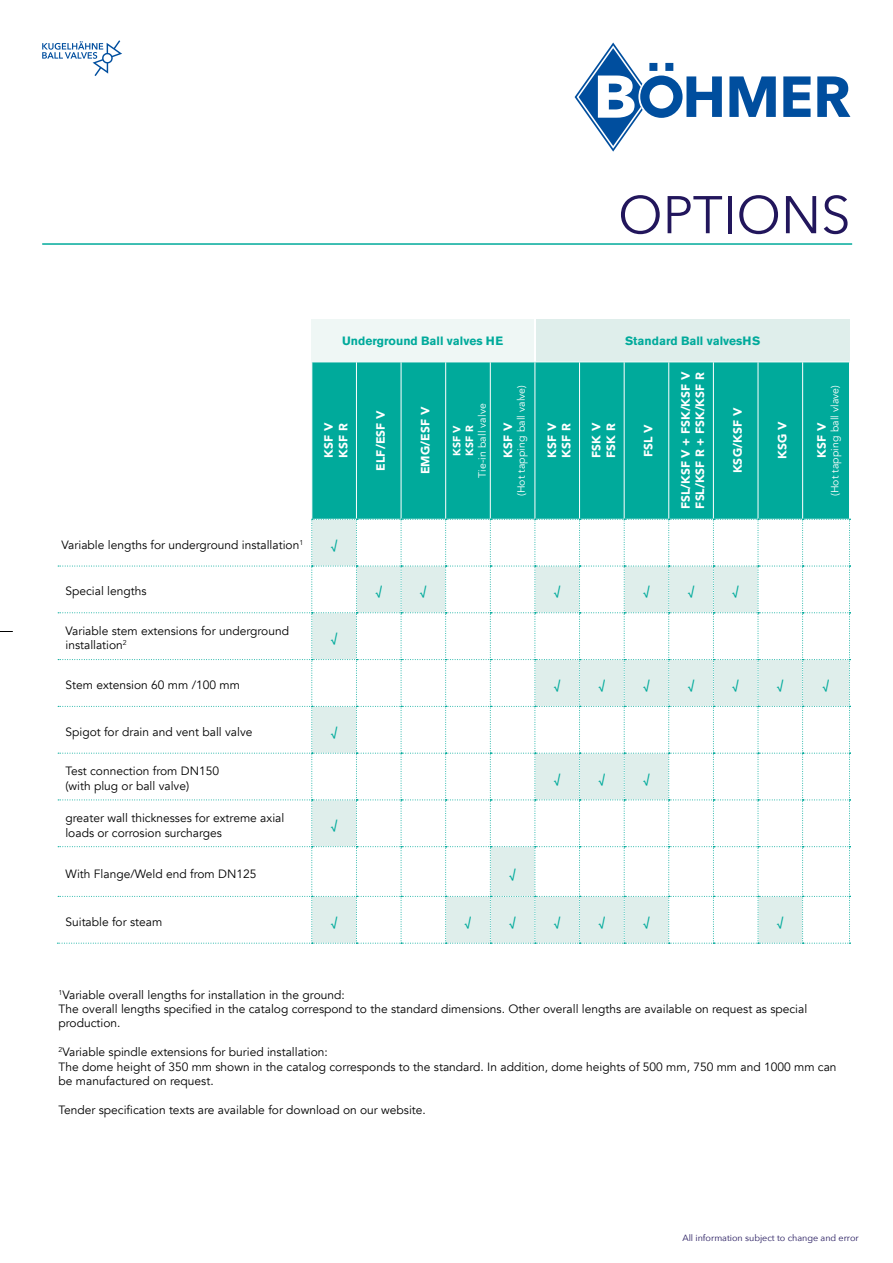
<style>
.page{position:relative;width:893px;height:1263px;background:#fff}
.page>*{position:absolute;margin:0;border:0;box-sizing:border-box;transform-origin:0 0}
.t1{font:52.5px "Avenir Next";color:#22165c}
.t2{font:12px/14.4px "Avenir";color:#000}
.t3{font:900 12px/14.4px "Avenir";letter-spacing:.01em;color:#fff}
.t4{font:700 12px "Akzidenz Grotesk BE";color:#00aa9b}
.t5{font:500 12px "Avenir";color:#00aa9b}
.t6{font:10.5px "Avenir";letter-spacing:.01em;color:#fff}
.t7{font:900 10.5px/12.6px "Avenir";color:#fff}
.t8{font:9px "Avenir Next";color:#22165c}
</style>
<div class="page">
<svg style="left:0;top:631px;width:13px;height:1px"></svg>
<svg style="left:42px;top:40px;width:80px;height:36px"></svg>
<svg style="left:817px;top:76px;width:33px;height:41px"></svg>
<svg style="left:783px;top:76px;width:28px;height:41px"></svg>
<svg style="left:729px;top:76px;width:47px;height:41px"></svg>
<svg style="left:575px;top:43px;width:147px;height:109px"></svg>
<hr style="left:42px;top:243px;width:810px;height:2px;background:#00aa9b">
<div style="left:311px;top:319px;width:223px;height:44px;background:#eff7f5"></div>
<div style="left:536px;top:319px;width:313px;height:43px;background:#dfeeeb"></div>
<div style="left:312px;top:363px;width:537px;height:156px;background:#00aa9b"></div>
<hr style="left:312px;top:362px;width:44px;height:1px;background:#fff">
<hr style="left:311px;top:362px;width:1px;height:157px;background:#fff">
<hr style="left:356px;top:362px;width:45px;height:1px;background:#fff">
<hr style="left:356px;top:362px;width:1px;height:157px;background:#fff">
<hr style="left:401px;top:362px;width:45px;height:1px;background:#fff">
<hr style="left:401px;top:362px;width:1px;height:157px;background:#fff">
<hr style="left:446px;top:362px;width:44px;height:1px;background:#fff">
<hr style="left:445px;top:362px;width:1px;height:157px;background:#fff">
<hr style="left:490px;top:362px;width:45px;height:1px;background:#fff">
<hr style="left:490px;top:362px;width:1px;height:157px;background:#fff">
<hr style="left:535px;top:362px;width:1px;height:157px;background:#fff">
<hr style="left:579px;top:362px;width:1px;height:157px;background:#fff">
<hr style="left:624px;top:362px;width:1px;height:157px;background:#fff">
<hr style="left:668px;top:362px;width:1px;height:157px;background:#fff">
<hr style="left:713px;top:362px;width:1px;height:157px;background:#fff">
<hr style="left:758px;top:362px;width:1px;height:157px;background:#fff">
<hr style="left:802px;top:362px;width:1px;height:157px;background:#fff">
<svg style="left:57px;top:519px;width:793px;height:425px"></svg>
<h1 class="t1" style="left:618px;top:171px;width:234px">OPTIONS</h1>
<p class="t4" style="left:342px;top:334px;width:162px">Underground Ball valves HE</p>
<p class="t3" style="left:321px;top:458px;width:37px;rotate:-90deg">KSF V<br>KSF R</p>
<p class="t3" style="left:373px;top:471px;width:62px;rotate:-90deg">ELF/ESF V</p>
<p class="t3" style="left:418px;top:474px;width:69px;rotate:-90deg">EMG/ESF V</p>
<p class="t6" style="left:476px;top:478px;width:76px;rotate:-90deg">Tie-in ball valve</p>
<p class="t7" style="left:450px;top:456px;width:32px;rotate:-90deg">KSF V<br>KSF R</p>
<p class="t6" style="left:515px;top:496px;width:113px;rotate:-90deg">(Hot tapping ball valve)</p>
<p class="t3" style="left:501px;top:458px;width:37px;rotate:-90deg">KSF V</p>
<p class="t4" style="left:625px;top:334px;width:137px">Standard Ball valvesHS</p>
<p class="t3" style="left:544px;top:458px;width:37px;rotate:-90deg">KSF V<br>KSF R</p>
<p class="t3" style="left:589px;top:458px;width:37px;rotate:-90deg">FSK V<br>FSK R</p>
<p class="t3" style="left:641px;top:457px;width:34px;rotate:-90deg">FSL V</p>
<p class="t3" style="left:678px;top:509px;width:139px;rotate:-90deg">FSL/KSF V + FSK/KSF V<br>FSL/KSF R + FSK/KSF R</p>
<p class="t3" style="left:730px;top:473px;width:67px;rotate:-90deg">KSG/KSF V</p>
<p class="t6" style="left:828px;top:496px;width:113px;rotate:-90deg">(Hot tapping ball vlave)</p>
<p class="t3" style="left:775px;top:459px;width:39px;rotate:-90deg">KSG V</p>
<p class="t3" style="left:814px;top:458px;width:37px;rotate:-90deg">KSF V</p>
<p class="t2" style="left:62px;top:537px;width:243px">Variable lengths for underground installation<sup>1</sup></p>
<p class="t5" style="left:331px;top:534px;width:8px">√</p>
<p class="t2" style="left:65px;top:584px;width:83px">Special lengths</p>
<p class="t5" style="left:376px;top:581px;width:8px">√</p>
<p class="t5" style="left:420px;top:581px;width:8px">√</p>
<p class="t5" style="left:554px;top:581px;width:8px">√</p>
<p class="t5" style="left:643px;top:581px;width:8px">√</p>
<p class="t5" style="left:688px;top:581px;width:8px">√</p>
<p class="t5" style="left:733px;top:581px;width:8px">√</p>
<p class="t2" style="left:65px;top:624px;width:225px">Variable stem extensions for underground installation<sup>2</sup></p>
<p class="t5" style="left:331px;top:628px;width:8px">√</p>
<p class="t2" style="left:65px;top:678px;width:176px">Stem extension 60 mm /100 mm</p>
<p class="t5" style="left:554px;top:674px;width:8px">√</p>
<p class="t5" style="left:599px;top:674px;width:8px">√</p>
<p class="t5" style="left:643px;top:674px;width:8px">√</p>
<p class="t5" style="left:688px;top:674px;width:8px">√</p>
<p class="t5" style="left:733px;top:674px;width:8px">√</p>
<p class="t5" style="left:777px;top:674px;width:8px">√</p>
<p class="t5" style="left:823px;top:674px;width:8px">√</p>
<p class="t2" style="left:65px;top:725px;width:189px">Spigot for drain and vent ball valve</p>
<p class="t5" style="left:331px;top:721px;width:8px">√</p>
<p class="t2" style="left:65px;top:764px;width:155px">Test connection from DN150 (with plug or ball valve)</p>
<p class="t5" style="left:554px;top:768px;width:8px">√</p>
<p class="t5" style="left:599px;top:768px;width:8px">√</p>
<p class="t5" style="left:643px;top:768px;width:8px">√</p>
<p class="t2" style="left:65px;top:811px;width:220px">greater wall thicknesses for extreme axial loads or corrosion surcharges</p>
<p class="t5" style="left:331px;top:815px;width:8px">√</p>
<p class="t2" style="left:65px;top:866px;width:192px">With Flange/Weld end from DN125</p>
<p class="t5" style="left:509px;top:863px;width:8px">√</p>
<p class="t2" style="left:65px;top:915px;width:98px">Suitable for steam</p>
<p class="t5" style="left:331px;top:911px;width:8px">√</p>
<p class="t5" style="left:465px;top:911px;width:8px">√</p>
<p class="t5" style="left:509px;top:911px;width:8px">√</p>
<p class="t5" style="left:554px;top:911px;width:8px">√</p>
<p class="t5" style="left:599px;top:911px;width:8px">√</p>
<p class="t5" style="left:643px;top:911px;width:8px">√</p>
<p class="t5" style="left:777px;top:911px;width:8px">√</p>
<p class="t2" style="left:59px;top:987px;width:750px"><sup>1</sup>Variable overall lengths for installation in the ground:<br>The overall lengths specified in the catalog correspond to the standard dimensions. Other overall lengths are available on request as special production.</p>
<p class="t2" style="left:59px;top:1045px;width:779px"><sup>2</sup>Variable spindle extensions for buried installation:<br>The dome height of 350 mm shown in the catalog corresponds to the standard. In addition, dome heights of 500 mm, 750 mm and 1000 mm can be manufactured on request.</p>
<p class="t2" style="left:59px;top:1103px;width:369px">Tender specification texts are available for download on our website.</p>
<p class="t8" style="left:682px;top:1230px;width:178px">All information subject to change and error</p>
</div>
